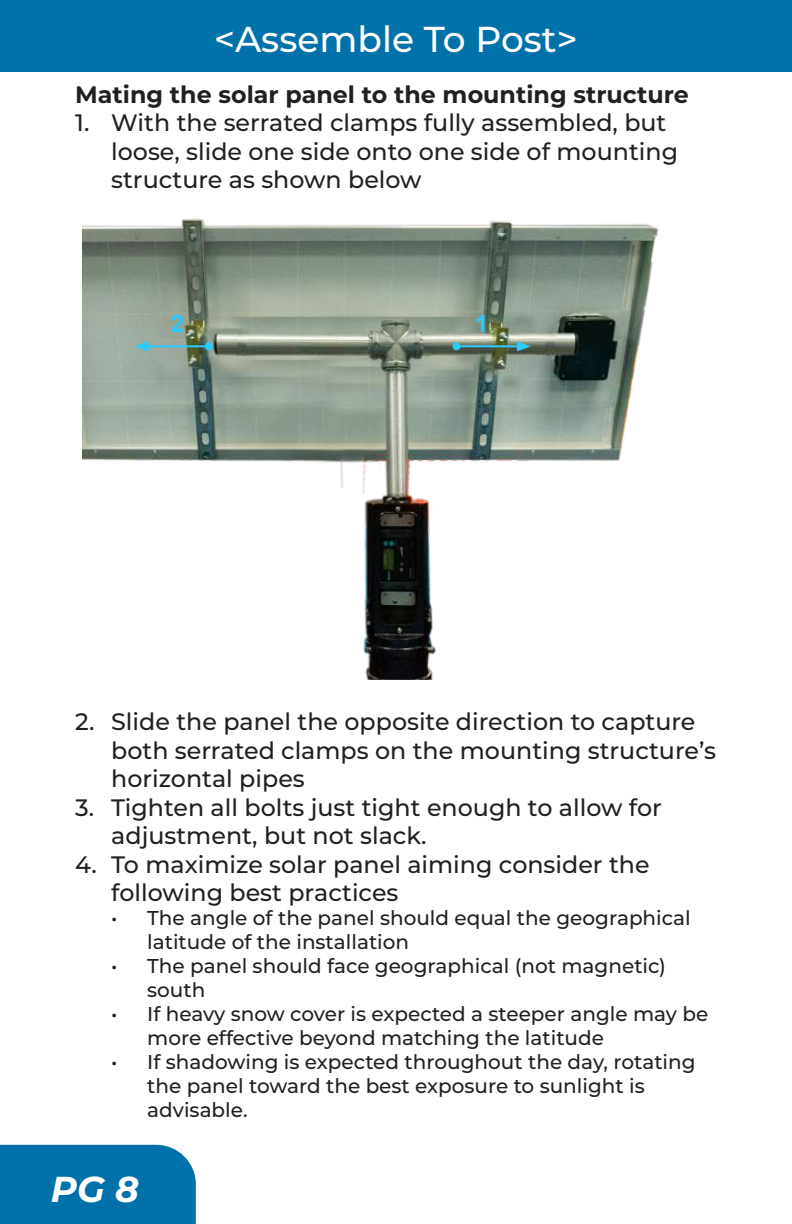
<style>
.page{position:relative;width:792px;height:1224px;background:#fff}
.page>*{position:absolute;margin:0;border:0;box-sizing:border-box;transform-origin:0 0}
.t1{font:500 36px "Montserrat";color:#fff}
.t2{font:italic 700 36px "Montserrat";color:#fff}
.t3{font:700 24px "Arial";color:#2acbfe}
.t4{font:500 23.8px/28.6px "Montserrat";color:#221f1f}
.t5{font:700 23.8px "Montserrat";color:#221f1f}
.t6{font:500 20px/24px "Montserrat";color:#221f1f}
</style>
<div class="page">
<div style="left:0;top:0;width:792px;height:72px;background:#0172a9"></div>
<div style="left:0;top:1145px;width:196px;height:79px;background:#0172a9"></div>
<img style="left:82px;top:219px;width:577px;height:461px">
<hr style="left:145px;top:345px;width:64px;height:2px;background:#2acbfe">
<div style="left:205px;top:342px;width:8px;height:8px;background:#2acbfe;border-radius:50%"></div>
<svg style="left:134px;top:341px;width:14px;height:10px"></svg>
<hr style="left:457px;top:345px;width:63px;height:2px;background:#2acbfe">
<svg style="left:517px;top:341px;width:14px;height:10px"></svg>
<div style="left:453px;top:342px;width:8px;height:8px;background:#2acbfe;border-radius:50%"></div>
<h1 class="t1" style="left:214px;top:21px;width:365px">&lt;Assemble To Post&gt;</h1>
<p class="t5" style="left:75px;top:84px;width:615px">Mating the solar panel to the mounting structure</p>
<p class="t4" style="left:111px;top:109px;width:568px;text-indent:-36px">1. With the serrated clamps fully assembled, but loose, slide one side onto one side of mounting structure as shown below</p>
<p class="t3" style="left:171px;top:310px;width:15px">2</p>
<p class="t3" style="left:475px;top:310px;width:15px">1</p>
<p class="t4" style="left:111px;top:708px;width:606px;text-indent:-36px">2. Slide the panel the opposite direction to capture both serrated clamps on the mounting structure’s horizontal pipes</p>
<p class="t4" style="left:111px;top:794px;width:552px;text-indent:-36px">3. Tighten all bolts just tight enough to allow for adjustment, but not slack.</p>
<p class="t4" style="left:111px;top:851px;width:540px;text-indent:-36px">4. To maximize solar panel aiming consider the following best practices</p>
<p class="t6" style="left:147px;top:907px;width:545px;text-indent:-36px">• The angle of the panel should equal the geographical latitude of the installation</p>
<p class="t6" style="left:147px;top:955px;width:520px;text-indent:-36px">• The panel should face geographical (not magnetic) south</p>
<p class="t6" style="left:147px;top:1003px;width:563px;text-indent:-36px">• If heavy snow cover is expected a steeper angle may be more effective beyond matching the latitude</p>
<p class="t6" style="left:147px;top:1051px;width:550px;text-indent:-36px">• If shadowing is expected throughout the day, rotating the panel toward the best exposure to sunlight is advisable.</p>
<h1 class="t2" style="left:51px;top:1173px;width:90px">PG 8</h1>
</div>
